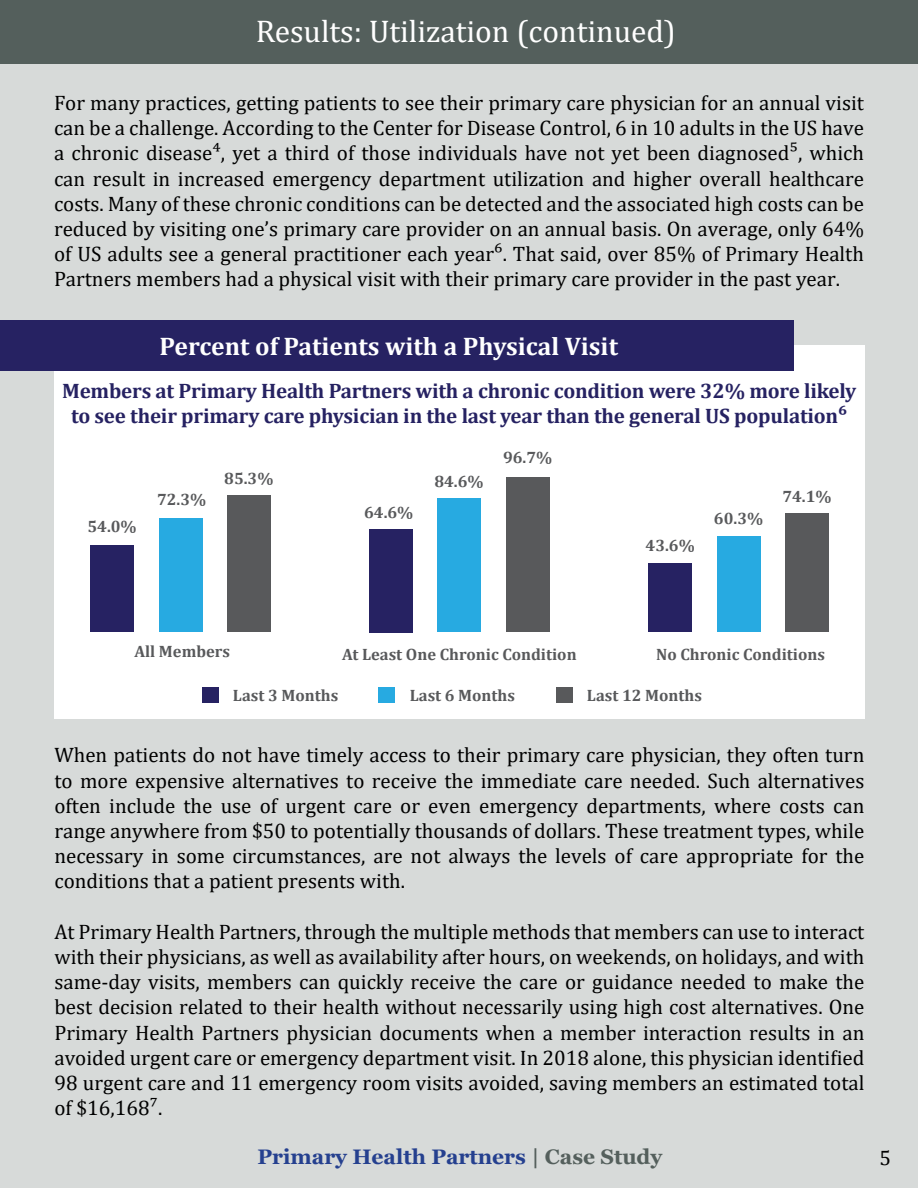
<style>
.page{position:relative;width:918px;height:1188px;background:#d7dad9}
.page>*{position:absolute;margin:0;border:0;box-sizing:border-box;transform-origin:0 0}
.t1{font:31.5px "Cambria";color:#fff}
.t2{font:700 25.5px "Cambria";color:#fff}
.t3{font:21px/25.2px "Cambria";color:#000;text-align:justify}
.t4{font:700 21px/25.2px "Cambria";letter-spacing:-.01em;color:#262262;text-align:center}
.t5{font:700 21px "Georgia";color:#25408f}
.t6{font:700 16.5px "Cambria";color:#58595b}
.s1{color:#545f5c}
</style>
<div class="page">
<div style="left:55px;top:345px;width:810px;height:374px;background:#fff"></div>
<div style="left:0;top:0;width:918px;height:64px;background:#545f5c"></div>
<div style="left:0;top:320px;width:794px;height:51px;background:#262262"></div>
<div style="left:90px;top:545px;width:44px;height:87px;background:#262262"></div>
<div style="left:159px;top:518px;width:43px;height:114px;background:#27aae1"></div>
<div style="left:227px;top:496px;width:44px;height:136px;background:#58595b"></div>
<div style="left:369px;top:529px;width:44px;height:103px;background:#262262"></div>
<div style="left:438px;top:499px;width:43px;height:133px;background:#27aae1"></div>
<div style="left:506px;top:477px;width:43px;height:155px;background:#58595b"></div>
<div style="left:648px;top:564px;width:44px;height:68px;background:#262262"></div>
<div style="left:717px;top:537px;width:43px;height:95px;background:#27aae1"></div>
<div style="left:785px;top:513px;width:44px;height:119px;background:#58595b"></div>
<div style="left:202px;top:687px;width:17px;height:16px;background:#262262"></div>
<div style="left:378px;top:687px;width:17px;height:16px;background:#27aae1"></div>
<div style="left:556px;top:687px;width:17px;height:16px;background:#58595b"></div>
<h1 class="t1" style="left:256px;top:13px;width:422px">Results: Utilization (continued)</h1>
<p class="t3" style="left:54px;top:90px;width:812px">For many practices, getting patients to see their primary care physician for an annual visit can be a challenge. According to the Center for Disease Control, 6 in 10 adults in the US have a chronic disease⁴, yet a third of those individuals have not yet been diagnosed⁵, which can result in increased emergency department utilization and higher overall healthcare costs. Many of these chronic conditions can be detected and the associated high costs can be reduced by visiting one’s primary care provider on an annual basis. On average, only 64% of US adults see a general practitioner each year⁶. That said, over 85% of Primary Health Partners members had a physical visit with their primary care provider in the past year.</p>
<p class="t2" style="left:160px;top:329px;width:460px">Percent of Patients with a Physical Visit</p>
<p class="t4" style="left:62px;top:377px;width:796px">Members at Primary Health Partners with a chronic condition were 32% more likely to see their primary care physician in the last year than the general US population⁶</p>
<p class="t6" style="left:88px;top:515px;width:51px">54.0%</p>
<p class="t6" style="left:157px;top:488px;width:51px">72.3%</p>
<p class="t6" style="left:224px;top:466px;width:51px">85.3%</p>
<p class="t6" style="left:364px;top:501px;width:51px">64.6%</p>
<p class="t6" style="left:434px;top:469px;width:51px">84.6%</p>
<p class="t6" style="left:503px;top:446px;width:51px">96.7%</p>
<p class="t6" style="left:646px;top:534px;width:51px">43.6%</p>
<p class="t6" style="left:714px;top:507px;width:51px">60.3%</p>
<p class="t6" style="left:782px;top:485px;width:51px">74.1%</p>
<p class="t6" style="left:134px;top:640px;width:97px">All Members</p>
<p class="t6" style="left:342px;top:642px;width:236px">At Least One Chronic Condition</p>
<p class="t6" style="left:656px;top:643px;width:170px">No Chronic Conditions</p>
<p class="t6" style="left:233px;top:683px;width:107px">Last 3 Months</p>
<p class="t6" style="left:410px;top:683px;width:107px">Last 6 Months</p>
<p class="t6" style="left:587px;top:684px;width:117px">Last 12 Months</p>
<p class="t3" style="left:54px;top:743px;width:811px">When patients do not have timely access to their primary care physician, they often turn to more expensive alternatives to receive the immediate care needed. Such alternatives often include the use of urgent care or even emergency departments, where costs can range anywhere from $50 to potentially thousands of dollars. These treatment types, while necessary in some circumstances, are not always the levels of care appropriate for the conditions that a patient presents with.</p>
<p class="t3" style="left:54px;top:919px;width:812px">At Primary Health Partners, through the multiple methods that members can use to interact with their physicians, as well as availability after hours, on weekends, on holidays, and with same-day visits, members can quickly receive the care or guidance needed to make the best decision related to their health without necessarily using high cost alternatives. One Primary Health Partners physician documents when a member interaction results in an avoided urgent care or emergency department visit. In 2018 alone, this physician identified 98 urgent care and 11 emergency room visits avoided, saving members an estimated total of $16,168⁷.</p>
<p class="t5" style="left:257px;top:1144px;width:406px">Primary Health Partners <span class="s1">| Case Study</span></p>
<p class="t3" style="left:879px;top:1145px;width:13px">5</p>
</div>
